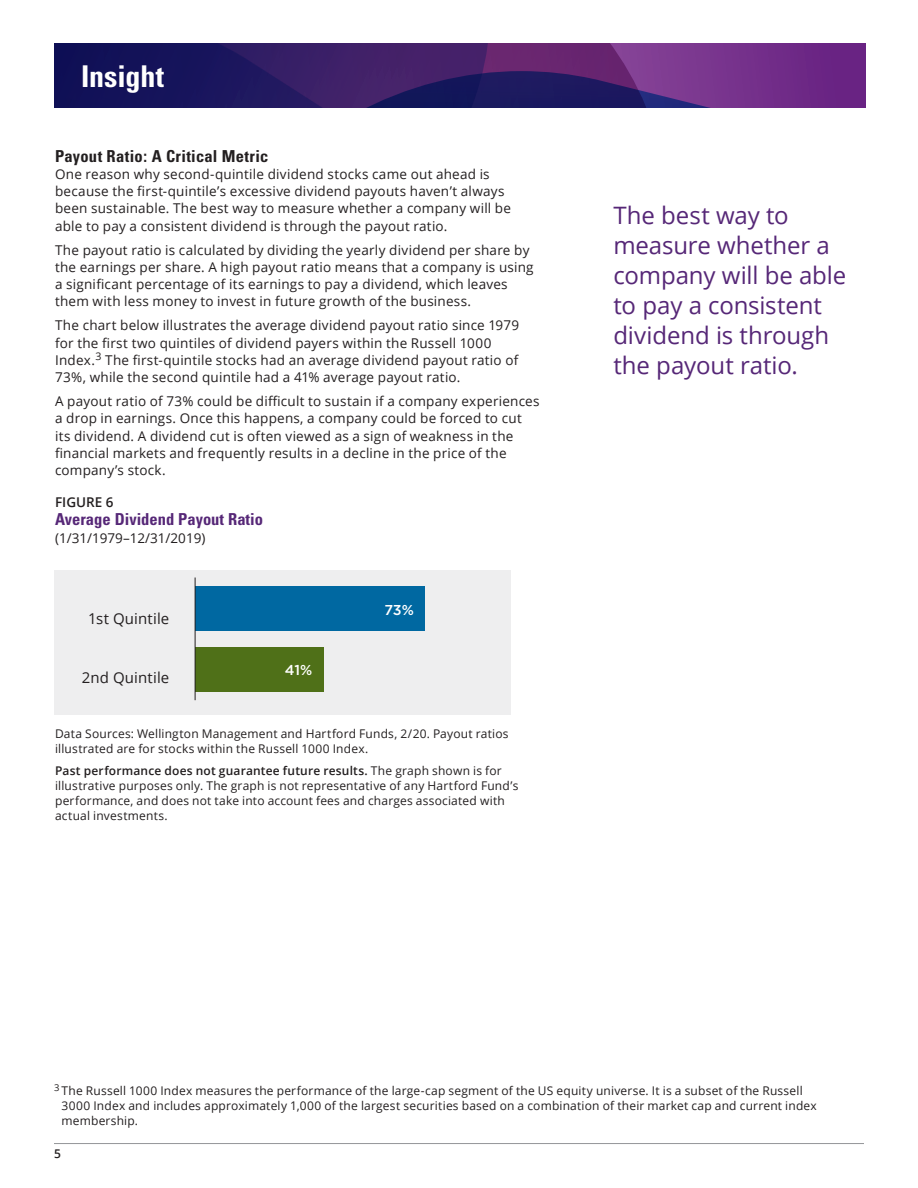
<style>
.page{position:relative;width:918px;height:1188px;background:#fff}
.page>*{position:absolute;margin:0;border:0;box-sizing:border-box;transform-origin:0 0}
.t1{font:700 condensed 30px "Univers";color:#fff}
.Pull_quote{font:24px/30px "Open Sans";letter-spacing:-.005em;color:#562777}
.Subhead_1{font:700 condensed 16.5px "Univers";letter-spacing:.02em;color:#231f20}
.Chart_Title{font:700 condensed 16.5px "Univers";color:#562777}
.Body_copy{font:15px "Open Sans";letter-spacing:.01em;color:#231f20}
.t2{font:500 14.25px "Gotham";color:#fff}
.Body_copy-2{font:13.5px/17.2px "Open Sans";letter-spacing:.015em;color:#231f20}
.Chart_Subtitle{font:13.5px "Open Sans";color:#231f20}
.Chart_Figure{font:600 13.5px "Open Sans";color:#231f20}
.Chart_Footnote{font:12px/15px "Open Sans";letter-spacing:.015em;color:#231f20}
.placed_chart{font:12px/15px "Open Sans";letter-spacing:.015em;color:#231f20}
.t3{font:600 12px "Open Sans";color:#231f20}
.s1{font-weight:600}
</style>
<div class="page">
<svg style="left:54px;top:43px;width:811px;height:65px;background:#40206d"></svg>
<hr style="left:54px;top:1143px;width:810px;height:1px;background:#939598">
<div style="left:54px;top:570px;width:457px;height:145px;background:#eeeeef"></div>
<div style="left:195px;top:586px;width:229px;height:44px;background:#0068a1"></div>
<div style="left:195px;top:647px;width:129px;height:45px;background:#4f7018"></div>
<hr style="left:195px;top:578px;width:1px;height:122px;background:#231f20">
<h1 class="t1" style="left:81px;top:58px;width:85px">Insight</h1>
<p class="Subhead_1" style="left:55px;top:146px;width:215px">Payout Ratio: A Critical Metric</p>
<p class="Body_copy-2" style="left:55px;top:165px;width:458px">One reason why second-quintile dividend stocks came out ahead is because the first-quintile’s excessive dividend payouts haven’t always been sustainable. The best way to measure whether a company will be able to pay a consistent dividend is through the payout ratio.</p>
<p class="Body_copy-2" style="left:55px;top:241px;width:480px">The payout ratio is calculated by dividing the yearly dividend per share by the earnings per share. A high payout ratio means that a company is using a significant percentage of its earnings to pay a dividend, which leaves them with less money to invest in future growth of the business.</p>
<p class="Body_copy-2" style="left:55px;top:316px;width:466px">The chart below illustrates the average dividend payout ratio since 1979 for the first two quintiles of dividend payers within the Russell 1000<br>Index.<sup>3</sup> The first-quintile stocks had an average dividend payout ratio of 73%, while the second quintile had a 41% average payout ratio.</p>
<p class="Body_copy-2" style="left:55px;top:392px;width:486px">A payout ratio of 73% could be difficult to sustain if a company experiences a drop in earnings. Once this happens, a company could be forced to cut its dividend. A dividend cut is often viewed as a sign of weakness in the financial markets and frequently results in a decline in the price of the company’s stock.</p>
<p class="Chart_Figure" style="left:55px;top:492px;width:60px">FIGURE 6</p>
<p class="Chart_Title" style="left:55px;top:509px;width:209px">Average Dividend Payout Ratio</p>
<p class="Chart_Subtitle" style="left:55px;top:528px;width:152px">(1/31/1979–12/31/2019)</p>
<p class="Body_copy" style="left:88px;top:609px;width:83px">1st Quintile</p>
<p class="Body_copy" style="left:82px;top:667px;width:89px">2nd Quintile</p>
<p class="t2" style="left:285px;top:661px;width:29px">41%</p>
<p class="t2" style="left:385px;top:601px;width:31px">73%</p>
<p class="Chart_Footnote" style="left:55px;top:726px;width:455px">Data Sources: Wellington Management and Hartford Funds, 2/20. Payout ratios illustrated are for stocks within the Russell 1000 Index.</p>
<p class="Chart_Footnote" style="left:55px;top:762px;width:465px"><span class="s1">Past performance does not guarantee future results.</span> The graph shown is for illustrative purposes only. The graph is not representative of any Hartford Fund’s performance, and does not take into account fees and charges associated with actual investments.</p>
<p class="Pull_quote" style="left:613px;top:199px;width:234px">The best way to measure whether a company will be able to pay a consistent dividend is through the payout ratio.</p>
<p class="placed_chart" style="left:62px;top:1083px;width:757px;text-indent:-8px"><sup>3</sup> The Russell 1000 Index measures the performance of the large-cap segment of the US equity universe. It is a subset of the Russell<br>3000 Index and includes approximately 1,000 of the largest securities based on a combination of their market cap and current index membership.</p>
<p class="t3" style="left:54px;top:1145px;width:8px">5</p>
</div>
